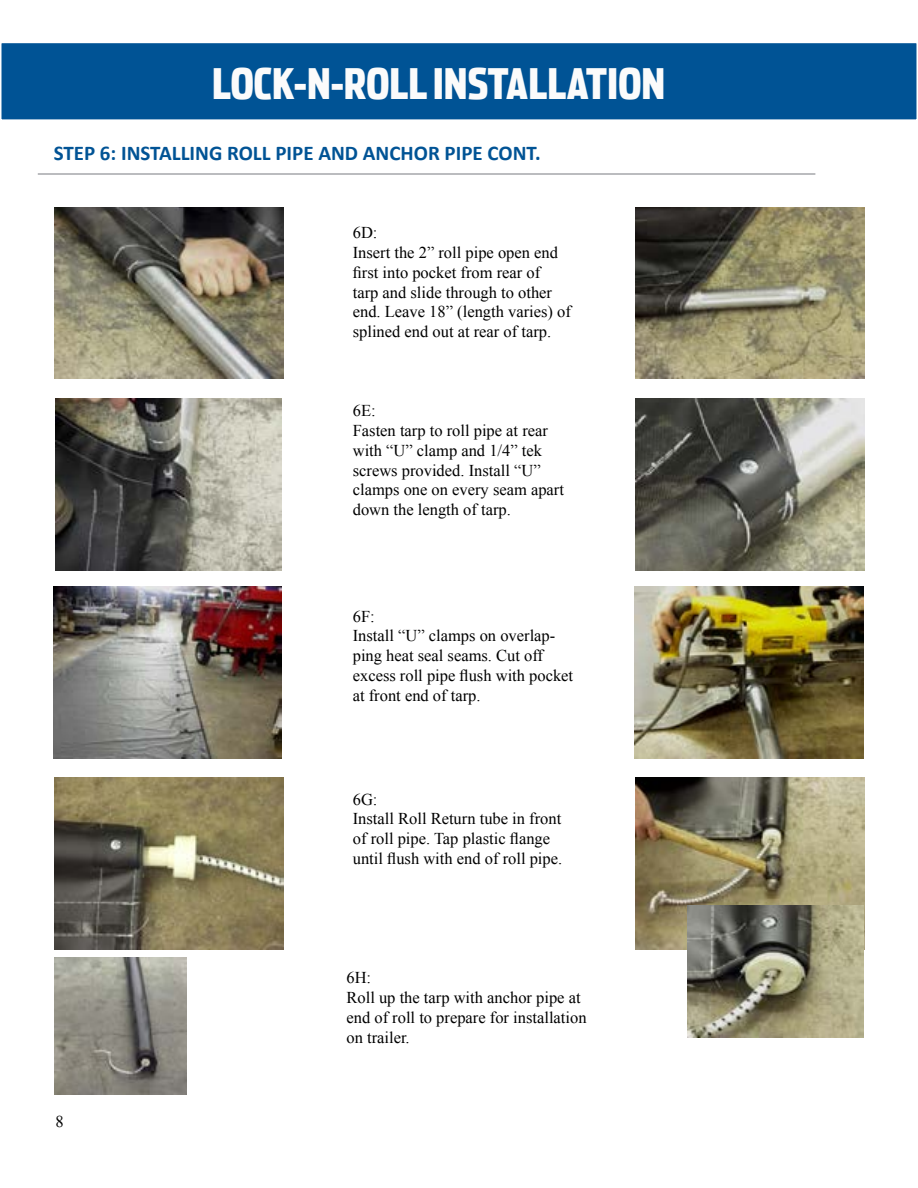
<style>
.page{position:relative;width:918px;height:1188px;background:#fff}
.page>*{position:absolute;margin:0;border:0;box-sizing:border-box;transform-origin:0 0}
.t1{font:900 42px "Stainless Comp";color:#fbfbfb}
.t2{font:700 21px "Calibri";color:#005395}
.t3{font:16.5px/19.8px "Times New Roman";color:#000}
</style>
<div class="page">
<hr style="left:38px;top:173px;width:777px;height:2px;background:#a5a7aa">
<div style="left:1px;top:42px;width:916px;height:78px;background:#005395"></div>
<div style="left:0;top:42px;width:918px;height:79px;border:2px solid #fff"></div>
<img style="left:54px;top:207px;width:229px;height:172px">
<img style="left:55px;top:399px;width:227px;height:172px">
<img style="left:54px;top:587px;width:228px;height:172px">
<img style="left:54px;top:778px;width:229px;height:172px">
<img style="left:54px;top:958px;width:132px;height:137px">
<img style="left:636px;top:207px;width:229px;height:172px">
<img style="left:636px;top:399px;width:229px;height:172px">
<img style="left:635px;top:587px;width:229px;height:172px">
<img style="left:635px;top:778px;width:230px;height:172px">
<img style="left:688px;top:906px;width:176px;height:132px">
<p class="t1" style="left:212px;top:58px;width:455px">LOCK-N-ROLL INSTALLATION</p>
<p class="t2" style="left:54px;top:139px;width:489px">STEP 6: INSTALLING ROLL PIPE AND ANCHOR PIPE CONT.</p>
<p class="t3" style="left:353px;top:223px;width:207px">6D:<br>Insert the 2” roll pipe open end</p>
<p class="t3" style="left:353px;top:262px;width:189px">first into pocket from rear of</p>
<p class="t3" style="left:353px;top:282px;width:220px">tarp and slide through to other end. Leave 18” (length varies) of splined end out at rear of tarp.</p>
<p class="t3" style="left:353px;top:401px;width:213px">6E:<br>Fasten tarp to roll pipe at rear with “U” clamp and 1/4” tek screws provided. Install “U” clamps one on every seam apart down the length of tarp.</p>
<p class="t3" style="left:353px;top:606px;width:204px">6F:<br>Install “U” clamps on overlap&shy;ping heat seal seams. Cut off</p>
<p class="t3" style="left:353px;top:665px;width:222px">excess roll pipe flush with pocket</p>
<p class="t3" style="left:353px;top:685px;width:129px">at front end of tarp.</p>
<p class="t3" style="left:353px;top:789px;width:210px">6G:<br>Install Roll Return tube in front</p>
<p class="t3" style="left:353px;top:829px;width:211px">of roll pipe. Tap plastic flange until flush with end of roll pipe.</p>
<p class="t3" style="left:56px;top:1111px;width:10px">8</p>
<p class="t3" style="left:346px;top:968px;width:242px">6H:<br>Roll up the tarp with anchor pipe at end of roll to prepare for installation on trailer.</p>
</div>
